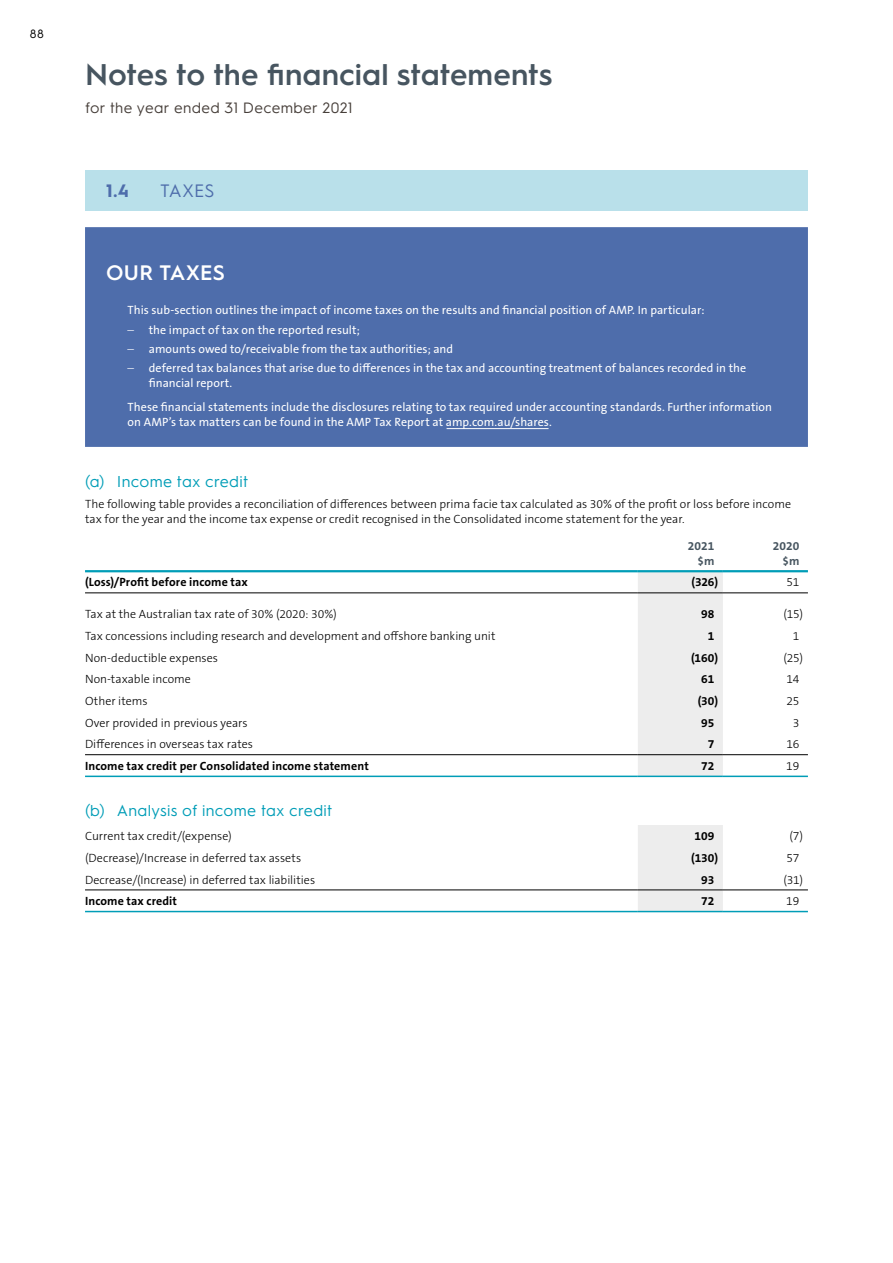
<style>
.page{position:relative;width:893px;height:1263px;background:#fff}
.page>*{position:absolute;margin:0;border:0;box-sizing:border-box;transform-origin:0 0}
.t1{font:600 30px "Hurme Geometric Sans 1";color:#475560}
.t2{font:600 21px "Hurme Geometric Sans 1";letter-spacing:.01em;color:#fff}
.t3{font:18px "Hurme Geometric Sans 1";letter-spacing:-.005em;color:#4e6dab}
.t4{font:700 18px "Hurme Geometric Sans 1";color:#4e6dab}
.t5{font:15.75px "Hurme Geometric Sans 1";letter-spacing:.02em;color:#009db7}
.t6{font:15px "Hurme Geometric Sans 1";letter-spacing:.025em;color:#473f3a}
.t7{font:300 12px/15px "The Sans B W3";color:#000}
.t8{font:12px/15px "The Sans B W5 Plain";letter-spacing:.005em;color:#fff}
.t9{font:700 12px "The Sans B W7";letter-spacing:.01em;color:#000}
.t10{font:700 12px "The Sans B W7";letter-spacing:.005em;color:#475560}
.t11{font:12px "Hurme Geometric Sans 1";color:#000}
.s1{font-family:"The Sans B W3";font-weight:300}
</style>
<div class="page">
<div style="left:85px;top:170px;width:723px;height:40px;background:#b9e0ea"></div>
<div style="left:85px;top:227px;width:723px;height:220px;background:#4e6dab"></div>
<div style="left:638px;top:572px;width:85px;height:203px;background:#ededed"></div>
<hr style="left:85px;top:570px;width:553px;height:2px;background:#009db7">
<hr style="left:638px;top:570px;width:85px;height:2px;background:#009db7">
<hr style="left:723px;top:570px;width:85px;height:2px;background:#009db7">
<hr style="left:85px;top:592px;width:553px;height:1px;background:#000">
<hr style="left:723px;top:592px;width:85px;height:1px;background:#000">
<hr style="left:85px;top:754px;width:553px;height:1px;background:#000">
<hr style="left:723px;top:754px;width:85px;height:1px;background:#000">
<hr style="left:638px;top:592px;width:85px;height:1px;background:#000">
<hr style="left:638px;top:754px;width:85px;height:1px;background:#000">
<hr style="left:85px;top:775px;width:553px;height:2px;background:#009db7">
<hr style="left:638px;top:775px;width:85px;height:2px;background:#009db7">
<hr style="left:723px;top:775px;width:85px;height:2px;background:#009db7">
<div style="left:638px;top:825px;width:85px;height:86px;background:#ededed"></div>
<hr style="left:85px;top:889px;width:553px;height:1px;background:#000">
<hr style="left:638px;top:889px;width:85px;height:1px;background:#000">
<hr style="left:723px;top:889px;width:85px;height:1px;background:#000">
<hr style="left:85px;top:911px;width:553px;height:1px;background:#009db7">
<hr style="left:638px;top:911px;width:85px;height:1px;background:#009db7">
<hr style="left:723px;top:911px;width:85px;height:1px;background:#009db7">
<hr style="left:447px;top:428px;width:101px;height:1px;background:#fff">
<p class="t11" style="left:30px;top:26px;width:16px">88</p>
<h1 class="t1" style="left:85px;top:53px;width:469px">Notes to the financial statements</h1>
<p class="t6" style="left:85px;top:97px;width:269px">for the year ended 31 December 2021</p>
<h3 class="t4" style="left:106px;top:178px;width:24px">1.4</h3>
<h3 class="t3" style="left:160px;top:178px;width:56px">TAXES</h3>
<h2 class="t2" style="left:106px;top:258px;width:120px">OUR TAXES</h2>
<p class="t8" style="left:128px;top:303px;width:578px">This sub-section outlines the impact of income taxes on the results and financial position of AMP. In particular:</p>
<p class="t8" style="left:128px;top:322px;width:234px"><span class="s1">–</span> the impact of tax on the reported result;</p>
<p class="t8" style="left:128px;top:341px;width:327px"><span class="s1">–</span> amounts owed to/receivable from the tax authorities; and</p>
<p class="t8" style="left:149px;top:361px;width:599px;text-indent:-21px"><span class="s1">–</span> deferred tax balances that arise due to differences in the tax and accounting treatment of balances recorded in the financial report.</p>
<p class="t8" style="left:128px;top:399px;width:646px">These financial statements include the disclosures relating to tax required under accounting standards. Further information on AMP’s tax matters can be found in the AMP Tax Report at amp.com.au/shares.</p>
<h3 class="t5" style="left:85px;top:470px;width:165px">(a) Income tax credit</h3>
<p class="t7" style="left:85px;top:497px;width:707px">The following table provides a reconciliation of differences between prima facie tax calculated as 30% of the profit or loss before income tax for the year and the income tax expense or credit recognised in the Consolidated income statement for the year.</p>
<p class="t10" style="left:688px;top:538px;width:28px">2021</p>
<p class="t10" style="left:773px;top:538px;width:28px">2020</p>
<p class="t10" style="left:697px;top:553px;width:18px">$m</p>
<p class="t10" style="left:782px;top:553px;width:18px">$m</p>
<p class="t9" style="left:85px;top:575px;width:164px">(Loss)/Profit before income tax</p>
<p class="t9" style="left:691px;top:575px;width:28px">(326)</p>
<p class="t7" style="left:786px;top:575px;width:14px">51</p>
<p class="t7" style="left:85px;top:607px;width:253px">Tax at the Australian tax rate of 30% (2020: 30%)</p>
<p class="t9" style="left:701px;top:607px;width:15px">98</p>
<p class="t7" style="left:783px;top:607px;width:21px">(15)</p>
<p class="t7" style="left:85px;top:629px;width:412px">Tax concessions including research and development and offshore banking unit</p>
<p class="t9" style="left:708px;top:628px;width:8px">1</p>
<p class="t7" style="left:793px;top:629px;width:8px">1</p>
<p class="t7" style="left:85px;top:650px;width:135px">Non-deductible expenses</p>
<p class="t9" style="left:691px;top:650px;width:28px">(160)</p>
<p class="t7" style="left:783px;top:650px;width:21px">(25)</p>
<p class="t7" style="left:85px;top:672px;width:107px">Non-taxable income</p>
<p class="t9" style="left:701px;top:672px;width:15px">61</p>
<p class="t7" style="left:786px;top:672px;width:14px">14</p>
<p class="t7" style="left:85px;top:693px;width:64px">Other items</p>
<p class="t9" style="left:698px;top:693px;width:22px">(30)</p>
<p class="t7" style="left:786px;top:693px;width:15px">25</p>
<p class="t7" style="left:85px;top:715px;width:164px">Over provided in previous years</p>
<p class="t9" style="left:701px;top:715px;width:15px">95</p>
<p class="t7" style="left:793px;top:715px;width:8px">3</p>
<p class="t7" style="left:85px;top:737px;width:169px">Differences in overseas tax rates</p>
<p class="t9" style="left:708px;top:736px;width:8px">7</p>
<p class="t7" style="left:786px;top:737px;width:14px">16</p>
<p class="t9" style="left:85px;top:758px;width:285px">Income tax credit per Consolidated income statement</p>
<p class="t9" style="left:701px;top:758px;width:15px">72</p>
<p class="t7" style="left:786px;top:758px;width:15px">19</p>
<h3 class="t5" style="left:85px;top:800px;width:249px">(b) Analysis of income tax credit</h3>
<p class="t7" style="left:85px;top:829px;width:148px">Current tax credit/(expense)</p>
<p class="t9" style="left:694px;top:828px;width:21px">109</p>
<p class="t7" style="left:789px;top:829px;width:15px">(7)</p>
<p class="t7" style="left:85px;top:850px;width:218px">(Decrease)/Increase in deferred tax assets</p>
<p class="t9" style="left:691px;top:850px;width:28px">(130)</p>
<p class="t7" style="left:786px;top:850px;width:15px">57</p>
<p class="t7" style="left:85px;top:872px;width:232px">Decrease/(Increase) in deferred tax liabilities</p>
<p class="t9" style="left:701px;top:872px;width:15px">93</p>
<p class="t7" style="left:783px;top:872px;width:21px">(31)</p>
<p class="t9" style="left:85px;top:893px;width:94px">Income tax credit</p>
<p class="t9" style="left:701px;top:893px;width:15px">72</p>
<p class="t7" style="left:786px;top:894px;width:15px">19</p>
</div>
